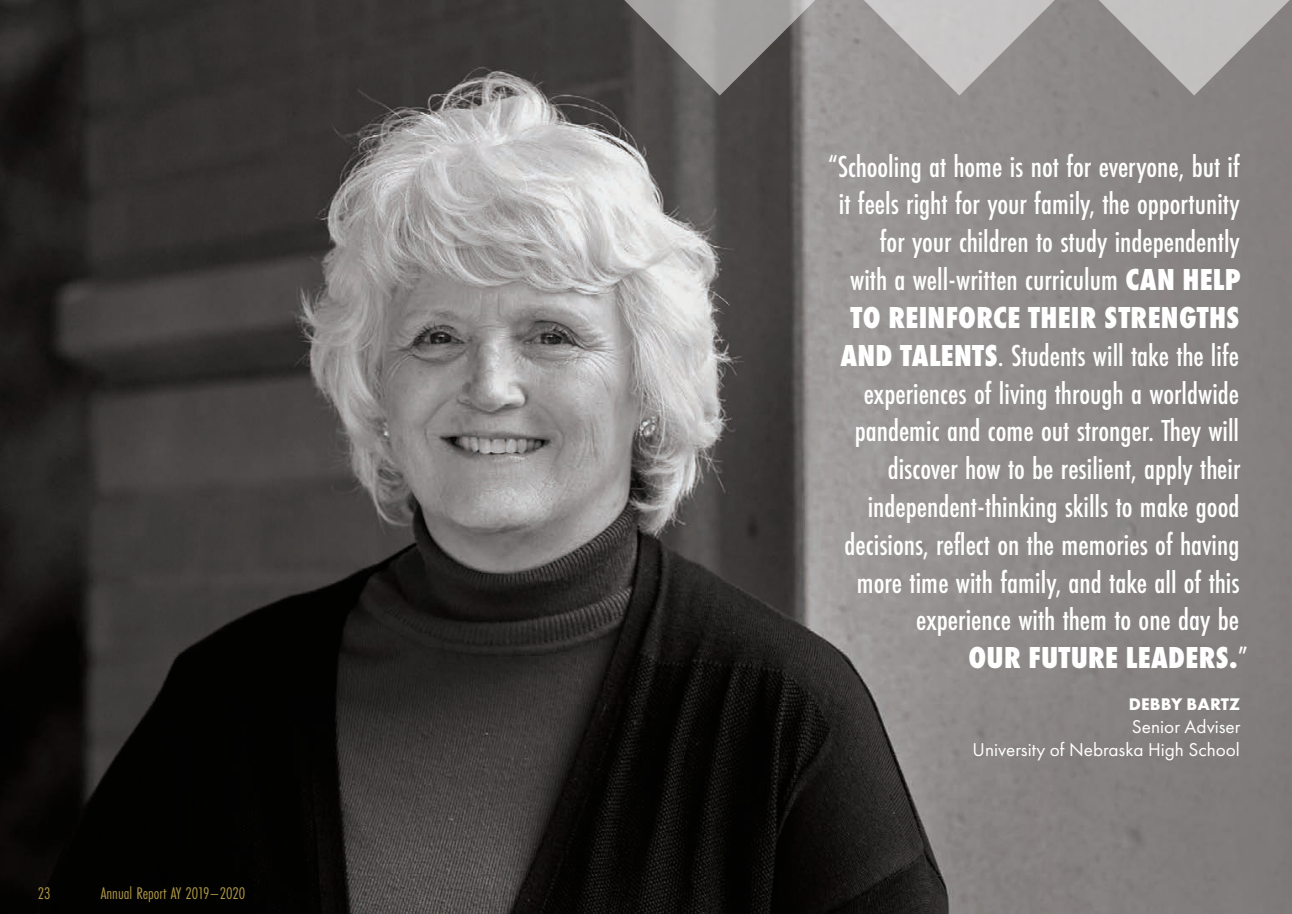
<style>
.page{position:relative;width:1292px;height:914px;background:#fff}
.page>*{position:absolute;margin:0;border:0;box-sizing:border-box;transform-origin:0 0}
._1-Quote_Smaller{font:500 31.5px/37.8px "Futura PT Cond";color:#fff;text-align:right}
._1-Body_Futura_Book{font:19.25px/22.8px "Futura PT";color:#fff;text-align:right}
.t1{font:17.5px "Futura PT Cond";color:#af9743}
._1-Name_Black{font:700 17.5px "Futura PT";letter-spacing:.01em;color:#fff}
.s1{font-weight:800}
</style>
<div class="page">
<img style="left:0;top:0;width:1292px;height:914px">
<svg style="left:610px;top:0;width:219px;height:96px;background:#7d7b7a"></svg>
<svg style="left:849px;top:0;width:219px;height:96px;background:#a9a7a6"></svg>
<svg style="left:1084px;top:0;width:208px;height:96px;background:#a29f9e"></svg>
<p class="t1" style="left:38px;top:882px;width:14px">23</p>
<p class="t1" style="left:101px;top:882px;width:146px">Annual Report AY 2019–2020</p>
<p class="_1-Quote_Smaller" style="left:827px;top:147px;width:422px">“Schooling at home is not for everyone, but if it feels right for your family, the opportunity for your children to study independently<br>with a well-written curriculum <span class="s1">CAN HELP TO REINFORCE THEIR STRENGTHS AND TALENTS</span>. Students will take the life experiences of living through a worldwide pandemic and come out stronger. They will discover how to be resilient, apply their independent-thinking skills to make good decisions, reflect on the memories of having more time with family, and take all of this experience with them to one day be<br><span class="s1">OUR FUTURE LEADERS.</span>”</p>
<p class="_1-Name_Black" style="left:1128px;top:693px;width:113px">DEBBY BARTZ</p>
<p class="_1-Body_Futura_Book" style="left:972px;top:715px;width:269px">Senior Adviser<br>University of Nebraska High School</p>
</div>
